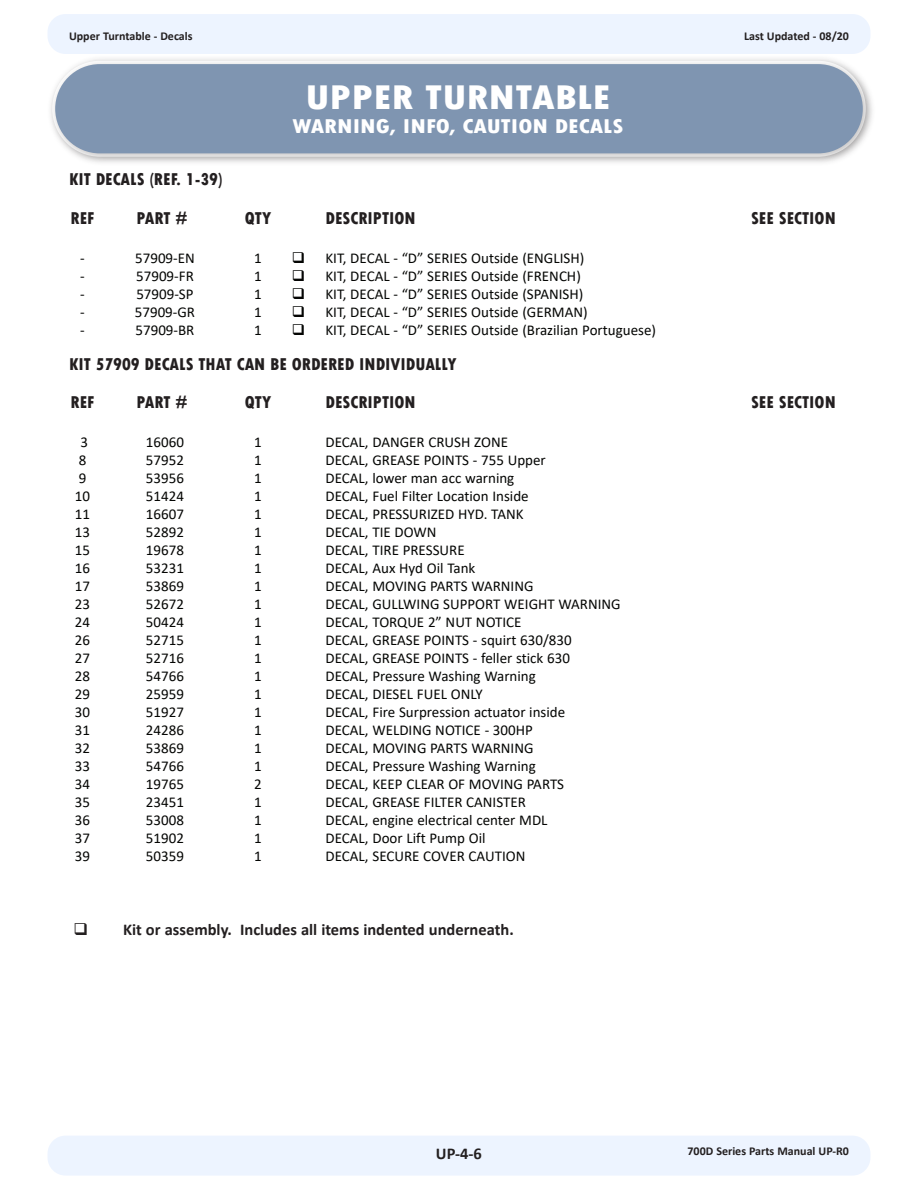
<style>
.page{position:relative;width:918px;height:1188px;background:#fff}
.page>*{position:absolute;margin:0;border:0;box-sizing:border-box;transform-origin:0 0}
.Heading_-_Parts_List{font:800 condensed 36px "Tw Cen";color:#fff;scale:1.2 1}
.Heading_-_Parts_List-2{font:800 condensed 21px "Tw Cen";color:#fff;scale:1.2 1}
.Heading_-_Column{font:800 condensed 18px "Tw Cen";color:#231f20}
.t1{font:700 16.5px "Calibri";color:#231f20}
.t2{font:15px "Calibri";color:#040503}
.t3{font:700 12px "Calibri";color:#231f20}
</style>
<div class="page">
<div style="left:48px;top:1136px;width:822px;height:40px;background:#edf4ff;border-radius:18px"></div>
<div style="left:48px;top:14px;width:822px;height:40px;background:#edf4ff;border-radius:18px"></div>
<div style="left:49px;top:58px;width:824px;height:106px;background:#231f20;opacity:.28"></div>
<div style="left:55px;top:64px;width:808px;height:89px;background:#7f95b1;border-radius:45px"></div>
<p class="t3" style="left:69px;top:27px;width:125px">Upper Turntable - Decals</p>
<p class="Heading_-_Parts_List" style="left:305px;top:76px;width:256px">UPPER TURNTABLE</p>
<p class="Heading_-_Parts_List-2" style="left:292px;top:114px;width:277px">WARNING, INFO, CAUTION DECALS</p>
<p class="t3" style="left:744px;top:27px;width:106px">Last Updated - 08/20</p>
<p class="Heading_-_Column" style="left:69px;top:169px;width:155px">KIT DECALS (REF. 1-39)</p>
<p class="Heading_-_Column" style="left:71px;top:207px;width:25px">REF</p>
<p class="Heading_-_Column" style="left:136px;top:207px;width:53px">PART #</p>
<p class="Heading_-_Column" style="left:245px;top:207px;width:28px">QTY</p>
<p class="Heading_-_Column" style="left:326px;top:207px;width:92px">DESCRIPTION</p>
<p class="Heading_-_Column" style="left:751px;top:207px;width:86px">SEE SECTION</p>
<p class="t2" style="left:80px;top:248px;width:6px">-</p>
<p class="t2" style="left:135px;top:248px;width:61px">57909-EN</p>
<p class="t2" style="left:254px;top:248px;width:9px">1</p>
<p class="t2" style="left:292px;top:248px;width:294px">❑ KIT, DECAL - “D” SERIES Outside (ENGLISH)</p>
<p class="t2" style="left:80px;top:266px;width:6px">-</p>
<p class="t2" style="left:136px;top:266px;width:59px">57909-FR</p>
<p class="t2" style="left:254px;top:266px;width:9px">1</p>
<p class="t2" style="left:292px;top:266px;width:291px">❑ KIT, DECAL - “D” SERIES Outside (FRENCH)</p>
<p class="t2" style="left:80px;top:284px;width:6px">-</p>
<p class="t2" style="left:136px;top:284px;width:59px">57909-SP</p>
<p class="t2" style="left:254px;top:284px;width:9px">1</p>
<p class="t2" style="left:292px;top:284px;width:293px">❑ KIT, DECAL - “D” SERIES Outside (SPANISH)</p>
<p class="t2" style="left:80px;top:302px;width:6px">-</p>
<p class="t2" style="left:135px;top:302px;width:62px">57909-GR</p>
<p class="t2" style="left:254px;top:302px;width:9px">1</p>
<p class="t2" style="left:292px;top:302px;width:297px">❑ KIT, DECAL - “D” SERIES Outside (GERMAN)</p>
<p class="t2" style="left:80px;top:320px;width:6px">-</p>
<p class="t2" style="left:136px;top:320px;width:60px">57909-BR</p>
<p class="t2" style="left:254px;top:320px;width:9px">1</p>
<p class="t2" style="left:292px;top:320px;width:366px">❑ KIT, DECAL - “D” SERIES Outside (Brazilian Portuguese)</p>
<p class="Heading_-_Column" style="left:69px;top:353px;width:389px">KIT 57909 DECALS THAT CAN BE ORDERED INDIVIDUALLY</p>
<p class="Heading_-_Column" style="left:71px;top:391px;width:25px">REF</p>
<p class="Heading_-_Column" style="left:136px;top:391px;width:53px">PART #</p>
<p class="Heading_-_Column" style="left:245px;top:391px;width:28px">QTY</p>
<p class="Heading_-_Column" style="left:326px;top:391px;width:92px">DESCRIPTION</p>
<p class="Heading_-_Column" style="left:751px;top:391px;width:86px">SEE SECTION</p>
<p class="t2" style="left:81px;top:432px;width:9px">3</p>
<p class="t2" style="left:146px;top:432px;width:40px">16060</p>
<p class="t2" style="left:254px;top:432px;width:9px">1</p>
<p class="t2" style="left:326px;top:432px;width:184px">DECAL, DANGER CRUSH ZONE</p>
<p class="t2" style="left:79px;top:450px;width:9px">8</p>
<p class="t2" style="left:146px;top:450px;width:40px">57952</p>
<p class="t2" style="left:254px;top:450px;width:9px">1</p>
<p class="t2" style="left:326px;top:450px;width:222px">DECAL, GREASE POINTS - 755 Upper</p>
<p class="t2" style="left:79px;top:468px;width:9px">9</p>
<p class="t2" style="left:146px;top:468px;width:40px">53956</p>
<p class="t2" style="left:254px;top:468px;width:9px">1</p>
<p class="t2" style="left:326px;top:468px;width:190px">DECAL, lower man acc warning</p>
<p class="t2" style="left:75px;top:486px;width:17px">10</p>
<p class="t2" style="left:146px;top:486px;width:40px">51424</p>
<p class="t2" style="left:254px;top:486px;width:9px">1</p>
<p class="t2" style="left:326px;top:486px;width:205px">DECAL, Fuel Filter Location Inside</p>
<p class="t2" style="left:75px;top:504px;width:17px">11</p>
<p class="t2" style="left:146px;top:504px;width:40px">16607</p>
<p class="t2" style="left:254px;top:504px;width:9px">1</p>
<p class="t2" style="left:326px;top:504px;width:200px">DECAL, PRESSURIZED HYD. TANK</p>
<p class="t2" style="left:75px;top:522px;width:17px">13</p>
<p class="t2" style="left:146px;top:522px;width:40px">52892</p>
<p class="t2" style="left:254px;top:522px;width:9px">1</p>
<p class="t2" style="left:326px;top:522px;width:113px">DECAL, TIE DOWN</p>
<p class="t2" style="left:75px;top:540px;width:17px">15</p>
<p class="t2" style="left:146px;top:540px;width:40px">19678</p>
<p class="t2" style="left:254px;top:540px;width:9px">1</p>
<p class="t2" style="left:326px;top:540px;width:141px">DECAL, TIRE PRESSURE</p>
<p class="t2" style="left:75px;top:558px;width:17px">16</p>
<p class="t2" style="left:146px;top:558px;width:40px">53231</p>
<p class="t2" style="left:254px;top:558px;width:9px">1</p>
<p class="t2" style="left:326px;top:558px;width:151px">DECAL, Aux Hyd Oil Tank</p>
<p class="t2" style="left:75px;top:576px;width:17px">17</p>
<p class="t2" style="left:146px;top:576px;width:40px">53869</p>
<p class="t2" style="left:254px;top:576px;width:9px">1</p>
<p class="t2" style="left:326px;top:576px;width:209px">DECAL, MOVING PARTS WARNING</p>
<p class="t2" style="left:75px;top:594px;width:17px">23</p>
<p class="t2" style="left:146px;top:594px;width:40px">52672</p>
<p class="t2" style="left:254px;top:594px;width:9px">1</p>
<p class="t2" style="left:326px;top:594px;width:297px">DECAL, GULLWING SUPPORT WEIGHT WARNING</p>
<p class="t2" style="left:75px;top:612px;width:17px">24</p>
<p class="t2" style="left:146px;top:612px;width:40px">50424</p>
<p class="t2" style="left:254px;top:612px;width:9px">1</p>
<p class="t2" style="left:326px;top:612px;width:198px">DECAL, TORQUE 2” NUT NOTICE</p>
<p class="t2" style="left:75px;top:630px;width:17px">26</p>
<p class="t2" style="left:146px;top:630px;width:40px">52715</p>
<p class="t2" style="left:254px;top:630px;width:9px">1</p>
<p class="t2" style="left:326px;top:630px;width:248px">DECAL, GREASE POINTS - squirt 630/830</p>
<p class="t2" style="left:75px;top:648px;width:17px">27</p>
<p class="t2" style="left:146px;top:648px;width:40px">52716</p>
<p class="t2" style="left:254px;top:648px;width:9px">1</p>
<p class="t2" style="left:326px;top:648px;width:246px">DECAL, GREASE POINTS - feller stick 630</p>
<p class="t2" style="left:75px;top:666px;width:17px">28</p>
<p class="t2" style="left:146px;top:666px;width:40px">54766</p>
<p class="t2" style="left:254px;top:666px;width:9px">1</p>
<p class="t2" style="left:326px;top:666px;width:212px">DECAL, Pressure Washing Warning</p>
<p class="t2" style="left:75px;top:684px;width:17px">29</p>
<p class="t2" style="left:146px;top:684px;width:40px">25959</p>
<p class="t2" style="left:254px;top:684px;width:9px">1</p>
<p class="t2" style="left:326px;top:684px;width:159px">DECAL, DIESEL FUEL ONLY</p>
<p class="t2" style="left:75px;top:702px;width:17px">30</p>
<p class="t2" style="left:146px;top:702px;width:40px">51927</p>
<p class="t2" style="left:254px;top:702px;width:9px">1</p>
<p class="t2" style="left:326px;top:702px;width:241px">DECAL, Fire Surpression actuator inside</p>
<p class="t2" style="left:75px;top:720px;width:17px">31</p>
<p class="t2" style="left:146px;top:720px;width:40px">24286</p>
<p class="t2" style="left:254px;top:720px;width:9px">1</p>
<p class="t2" style="left:326px;top:720px;width:209px">DECAL, WELDING NOTICE - 300HP</p>
<p class="t2" style="left:75px;top:738px;width:17px">32</p>
<p class="t2" style="left:146px;top:738px;width:40px">53869</p>
<p class="t2" style="left:254px;top:738px;width:9px">1</p>
<p class="t2" style="left:326px;top:738px;width:209px">DECAL, MOVING PARTS WARNING</p>
<p class="t2" style="left:75px;top:756px;width:17px">33</p>
<p class="t2" style="left:146px;top:756px;width:40px">54766</p>
<p class="t2" style="left:254px;top:756px;width:9px">1</p>
<p class="t2" style="left:326px;top:756px;width:212px">DECAL, Pressure Washing Warning</p>
<p class="t2" style="left:75px;top:774px;width:17px">34</p>
<p class="t2" style="left:146px;top:774px;width:40px">19765</p>
<p class="t2" style="left:254px;top:774px;width:9px">2</p>
<p class="t2" style="left:326px;top:774px;width:240px">DECAL, KEEP CLEAR OF MOVING PARTS</p>
<p class="t2" style="left:75px;top:792px;width:17px">35</p>
<p class="t2" style="left:146px;top:792px;width:40px">23451</p>
<p class="t2" style="left:254px;top:792px;width:9px">1</p>
<p class="t2" style="left:326px;top:792px;width:202px">DECAL, GREASE FILTER CANISTER</p>
<p class="t2" style="left:75px;top:810px;width:17px">36</p>
<p class="t2" style="left:146px;top:810px;width:40px">53008</p>
<p class="t2" style="left:254px;top:810px;width:9px">1</p>
<p class="t2" style="left:326px;top:810px;width:224px">DECAL, engine electrical center MDL</p>
<p class="t2" style="left:75px;top:828px;width:17px">37</p>
<p class="t2" style="left:146px;top:828px;width:40px">51902</p>
<p class="t2" style="left:254px;top:828px;width:9px">1</p>
<p class="t2" style="left:326px;top:828px;width:162px">DECAL, Door Lift Pump Oil</p>
<p class="t2" style="left:75px;top:846px;width:17px">39</p>
<p class="t2" style="left:146px;top:846px;width:40px">50359</p>
<p class="t2" style="left:254px;top:846px;width:9px">1</p>
<p class="t2" style="left:326px;top:846px;width:201px">DECAL, SECURE COVER CAUTION</p>
<p class="t1" style="left:74px;top:918px;width:442px">❑ Kit or assembly. Includes all items indented underneath.</p>
<p class="t1" style="left:436px;top:1142px;width:48px">UP-4-6</p>
<p class="t3" style="left:688px;top:1143px;width:163px">700D Series Parts Manual UP-R0</p>
</div>
